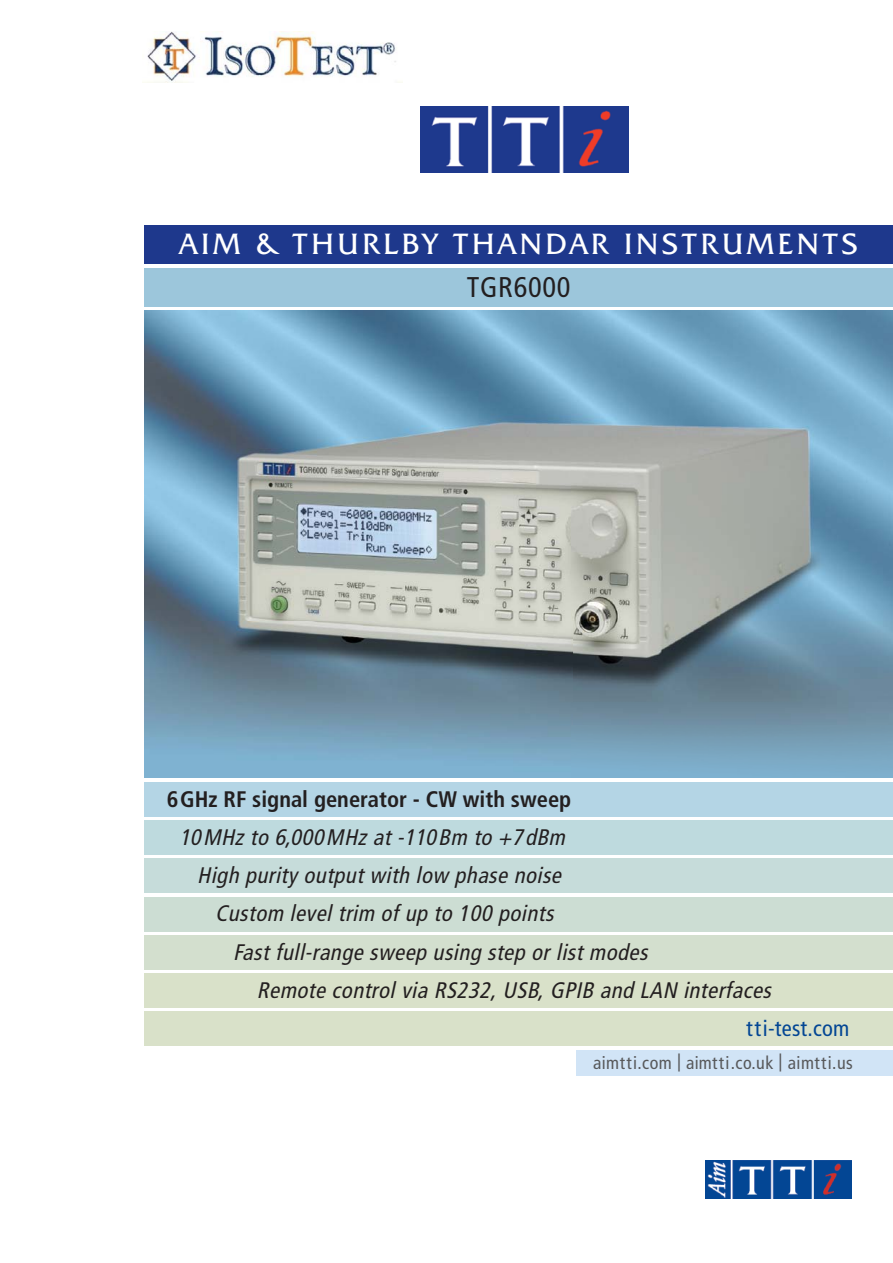
<style>
.page{position:relative;width:893px;height:1263px;background:#fff}
.page>*{position:absolute;margin:0;border:0;box-sizing:border-box;transform-origin:0 0}
.t1{font:30px "Friz Quadrata IT Cby BT";letter-spacing:.1em;color:#fff}
.t2{font:condensed 28.5px "Frutiger";letter-spacing:.025em;color:#231f20}
.t3{font:italic condensed 22.5px "Frutiger";color:#231f20}
.t4{font:700 condensed 22.5px "Frutiger";color:#231f20}
.t5{font:condensed 22.5px "Frutiger";letter-spacing:.01em;color:#034694}
.t6{font:condensed 18px "Frutiger";letter-spacing:.025em;color:#58595b}
</style>
<div class="page">
<img style="left:145px;top:311px;width:748px;height:467px">
<div style="left:145px;top:226px;width:748px;height:38px;background:#1e388c"></div>
<div style="left:145px;top:782px;width:748px;height:34px;background:#b4d5e5"></div>
<img style="left:421px;top:107px;width:208px;height:66px">
<div style="left:145px;top:268px;width:748px;height:38px;background:#9cc6db"></div>
<img style="left:705px;top:1161px;width:146px;height:38px">
<div style="left:145px;top:821px;width:748px;height:34px;background:#bedade"></div>
<div style="left:145px;top:859px;width:748px;height:34px;background:#c6dcda"></div>
<div style="left:145px;top:897px;width:748px;height:34px;background:#ccddd3"></div>
<div style="left:145px;top:935px;width:748px;height:34px;background:#d3dfce"></div>
<div style="left:145px;top:974px;width:748px;height:34px;background:#d9e1c9"></div>
<div style="left:145px;top:1012px;width:748px;height:34px;background:#d9e1c9"></div>
<div style="left:576px;top:1050px;width:317px;height:26px;background:#d1e4f6"></div>
<img style="left:143px;top:32px;width:259px;height:51px">
<h1 class="t1" style="left:179px;top:234px;width:680px">AIM &amp; THURLBY THANDAR INSTRUMENTS</h1>
<p class="t2" style="left:467px;top:275px;width:105px">TGR6000</p>
<p class="t4" style="left:167px;top:790px;width:406px">6GHz RF signal generator - CW with sweep</p>
<p class="t3" style="left:179px;top:828px;width:392px">10MHz to 6,000MHz at -110Bm to +7dBm</p>
<p class="t3" style="left:197px;top:866px;width:370px">High purity output with low phase noise</p>
<p class="t3" style="left:215px;top:905px;width:344px">Custom level trim of up to 100 points</p>
<p class="t3" style="left:233px;top:943px;width:420px">Fast full-range sweep using step or list modes</p>
<p class="t3" style="left:257px;top:981px;width:520px">Remote control via RS232, USB, GPIB and LAN interfaces</p>
<p class="t5" style="left:746px;top:1019px;width:105px">tti-test.com</p>
<p class="t6" style="left:593px;top:1055px;width:261px">aimtti.com | aimtti.co.uk | aimtti.us</p>
</div>
